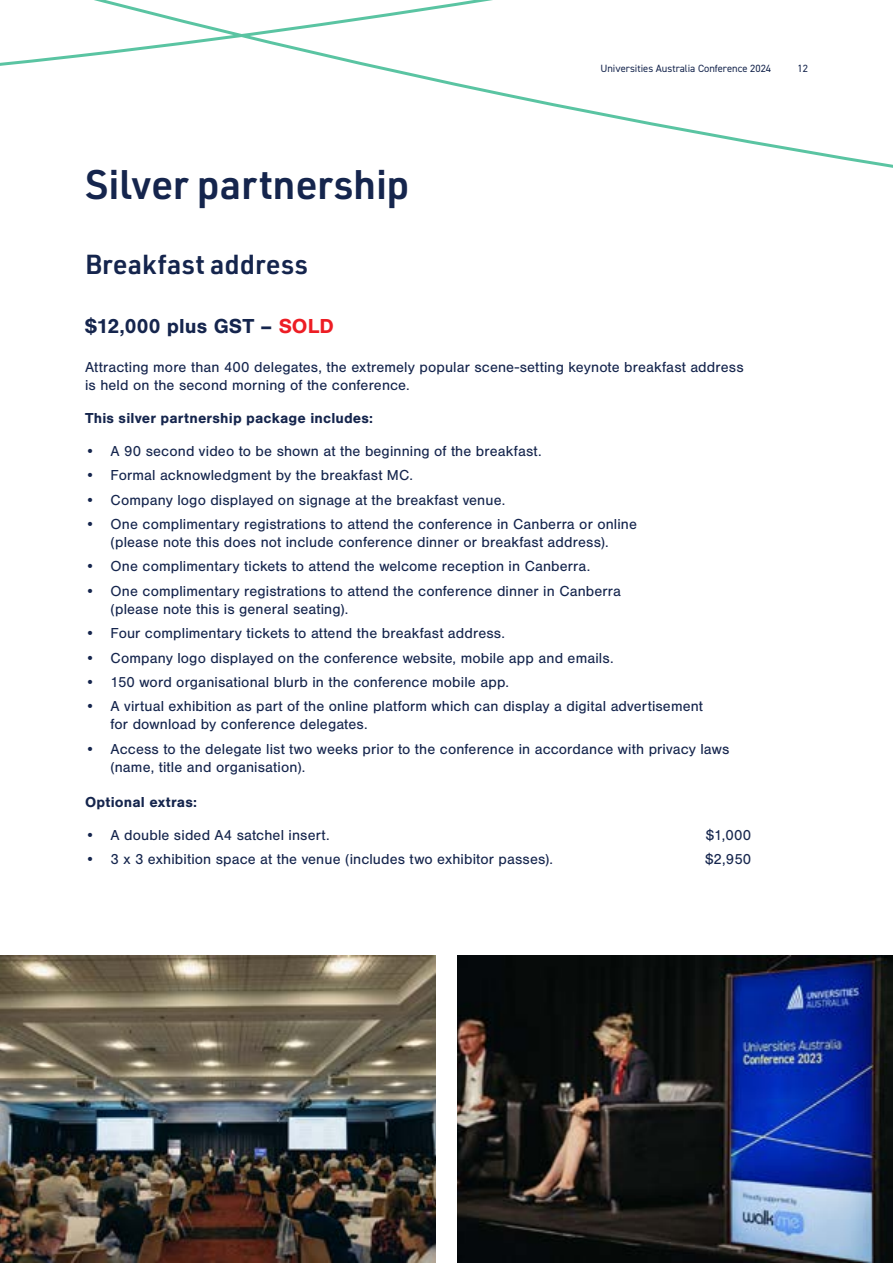
<style>
.page{position:relative;width:893px;height:1263px;background:#fff}
.page>*{position:absolute;margin:0;border:0;box-sizing:border-box;transform-origin:0 0}
.t1{font:600 40.5px "URWDIN";letter-spacing:-.01em;color:#15254d}
.t2{font:600 27px "URWDIN";letter-spacing:.005em;color:#15254d}
.t3{font:700 21px "Nimbus San";letter-spacing:.005em;color:#15254d}
.t4{font:15px/18px "Nimbus San";letter-spacing:.01em;color:#15254d}
.t5{font:700 15px "Nimbus San";letter-spacing:.01em;color:#15254d}
.t6{font:10.5px "DIN2014";color:#15254d}
.s1{color:#ed1d24}
</style>
<div class="page">
<svg style="left:415px;top:77px;width:478px;height:91px"></svg>
<svg style="left:0;top:0;width:493px;height:77px"></svg>
<img style="left:457px;top:956px;width:435px;height:307px">
<img style="left:0;top:956px;width:436px;height:307px">
<h1 class="t1" style="left:85px;top:157px;width:326px">Silver partnership</h1>
<h2 class="t2" style="left:85px;top:246px;width:225px">Breakfast address</h2>
<p class="t6" style="left:600px;top:62px;width:172px">Universities Australia Conference 2024</p>
<p class="t6" style="left:797px;top:62px;width:12px">12</p>
<h3 class="t3" style="left:85px;top:314px;width:250px">$12,000 plus GST – <span class="s1">SOLD</span></h3>
<p class="t4" style="left:85px;top:358px;width:660px">Attracting more than 400 delegates, the extremely popular scene-setting keynote breakfast address is held on the second morning of the conference.</p>
<p class="t5" style="left:85px;top:410px;width:290px">This silver partnership package includes:</p>
<p class="t4" style="left:85px;top:442px;width:458px">• A 90 second video to be shown at the beginning of the breakfast.</p>
<p class="t4" style="left:85px;top:467px;width:330px">• Formal acknowledgment by the breakfast MC.</p>
<p class="t4" style="left:85px;top:491px;width:422px">• Company logo displayed on signage at the breakfast venue.</p>
<p class="t4" style="left:85px;top:515px;width:554px;text-align:center">• One complimentary registrations to attend the conference in Canberra or online (please note this does not include conference dinner or breakfast address).</p>
<p class="t4" style="left:85px;top:558px;width:507px">• One complimentary tickets to attend the welcome reception in Canberra.</p>
<p class="t4" style="left:111px;top:582px;width:512px;text-indent:-26px">• One complimentary registrations to attend the conference dinner in Canberra (please note this is general seating).</p>
<p class="t4" style="left:85px;top:624px;width:422px">• Four complimentary tickets to attend the breakfast address.</p>
<p class="t4" style="left:85px;top:649px;width:530px">• Company logo displayed on the conference website, mobile app and emails.</p>
<p class="t4" style="left:85px;top:673px;width:425px">• 150 word organisational blurb in the conference mobile app.</p>
<p class="t4" style="left:111px;top:698px;width:594px;text-indent:-26px">• A virtual exhibition as part of the online platform which can display a digital advertisement for download by conference delegates.</p>
<p class="t4" style="left:111px;top:740px;width:620px;text-indent:-26px">• Access to the delegate list two weeks prior to the conference in accordance with privacy laws (name, title and organisation).</p>
<p class="t5" style="left:85px;top:793px;width:113px">Optional extras:</p>
<p class="t4" style="left:85px;top:826px;width:246px">• A double sided A4 satchel insert.</p>
<p class="t4" style="left:706px;top:826px;width:47px">$1,000</p>
<p class="t4" style="left:85px;top:850px;width:470px">• 3 x 3 exhibition space at the venue (includes two exhibitor passes).</p>
<p class="t4" style="left:705px;top:850px;width:48px">$2,950</p>
</div>
